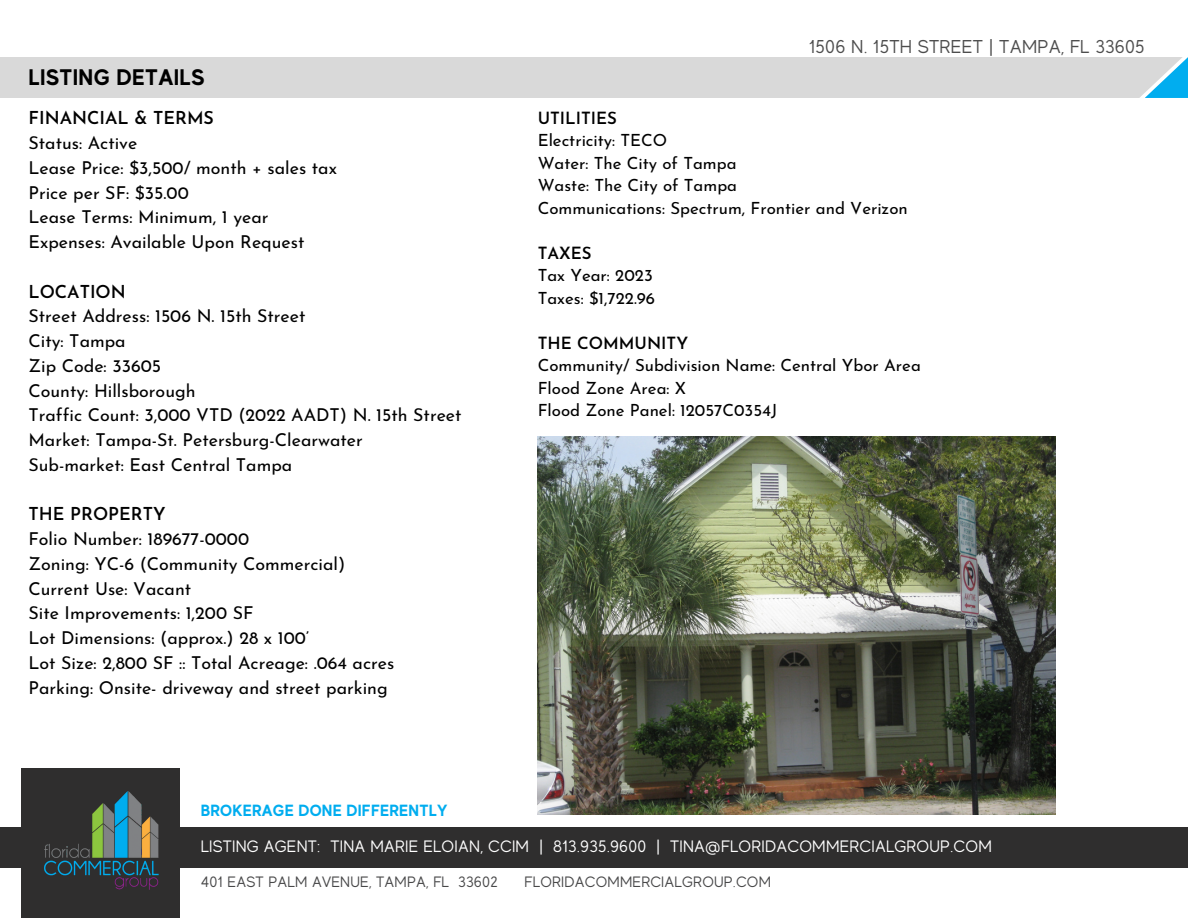
<style>
.page{position:relative;width:1188px;height:918px;background:#fff}
.page>*{position:absolute;margin:0;border:0;box-sizing:border-box;transform-origin:0 0}
.t1{font:700 22.5px "MADE Evolve Sans";letter-spacing:.02em;color:#000}
.t2{font:18.6px "MADE Evolve Sans";letter-spacing:.015em;color:#4d4d4d}
.t3{font:17.85px/24.8px "Josefin Sans";color:#000}
.t4{font:16.8px/22.5px "Josefin Sans";color:#000}
.t5{font:16.5px "MADE Evolve Sans";letter-spacing:.015em;color:#fff}
.t6{font:700 16.2px "MADE Evolve Sans";letter-spacing:.015em;color:#00adef}
.t7{font:15px "MADE Evolve Sans";letter-spacing:.015em;color:#484849}
.s1{font-weight:600}
</style>
<div class="page">
<div style="left:22px;top:768px;width:158px;height:150px;background:#2f2e2e"></div>
<div style="left:0;top:828px;width:1188px;height:40px;background:#2f2e2e"></div>
<img style="left:44px;top:791px;width:115px;height:99px">
<div style="left:0;top:58px;width:1188px;height:40px;background:#d9d9d9"></div>
<svg style="left:1139px;top:57px;width:6px;height:41px"></svg>
<svg style="left:1145px;top:57px;width:43px;height:41px"></svg>
<img style="left:538px;top:436px;width:517px;height:378px">
<h3 class="t1" style="left:29px;top:64px;width:177px">LISTING DETAILS</h3>
<h3 class="t3" style="left:29px;top:107px;width:310px"><span class="s1">FINANCIAL &amp; TERMS<br></span>Status: Active<br>Lease Price: $3,500/ month + sales tax<br>Price per SF: $35.00<br>Lease Terms: Minimum, 1 year<br>Expenses: Available Upon Request</h3>
<h3 class="t3" style="left:29px;top:281px;width:435px"><span class="s1">LOCATION<br></span>Street Address: 1506 N. 15th Street<br>City: Tampa<br>Zip Code: 33605<br>County: Hillsborough<br>Traffic Count: 3,000 VTD (2022 AADT) N. 15th Street<br>Market: Tampa-St. Petersburg-Clearwater<br>Sub-market: East Central Tampa</h3>
<p class="t3" style="left:29px;top:503px;width:367px"><span class="s1">THE PROPERTY<br></span>Folio Number: 189677-0000<br>Zoning: YC-6 (Community Commercial)<br>Current Use: Vacant<br>Site Improvements: 1,200 SF<br>Lot Dimensions: (approx.) 28 x 100’<br>Lot Size: 2,800 SF :: Total Acreage: .064 acres<br>Parking: Onsite- driveway and street parking</p>
<h3 class="t6" style="left:201px;top:801px;width:248px">BROKERAGE DONE DIFFERENTLY</h3>
<p class="t2" style="left:809px;top:36px;width:337px">1506 N. 15TH STREET | TAMPA, FL 33605</p>
<p class="t4" style="left:538px;top:108px;width:372px"><span class="s1">UTILITIES<br></span>Electricity: TECO<br>Water: The City of Tampa<br>Waste: The City of Tampa<br>Communications: Spectrum, Frontier and Verizon</p>
<h4 class="t4" style="left:538px;top:243px;width:119px"><span class="s1">TAXES<br></span>Tax Year: 2023<br>Taxes: $1,722.96</h4>
<p class="t4" style="left:538px;top:333px;width:385px"><span class="s1">THE COMMUNITY<br></span>Community/ Subdivision Name: Central Ybor Area<br>Flood Zone Area: X<br>Flood Zone Panel: 12057C0354J</p>
<h1 class="t5" style="left:201px;top:837px;width:793px">LISTING AGENT: TINA MARIE ELOIAN, CCIM | 813.935.9600 | TINA@FLORIDACOMMERCIALGROUP.COM</h1>
<h3 class="t7" style="left:201px;top:874px;width:298px">401 EAST PALM AVENUE, TAMPA, FL 33602</h3>
<h3 class="t7" style="left:525px;top:874px;width:248px">FLORIDACOMMERCIALGROUP.COM</h3>
</div>
